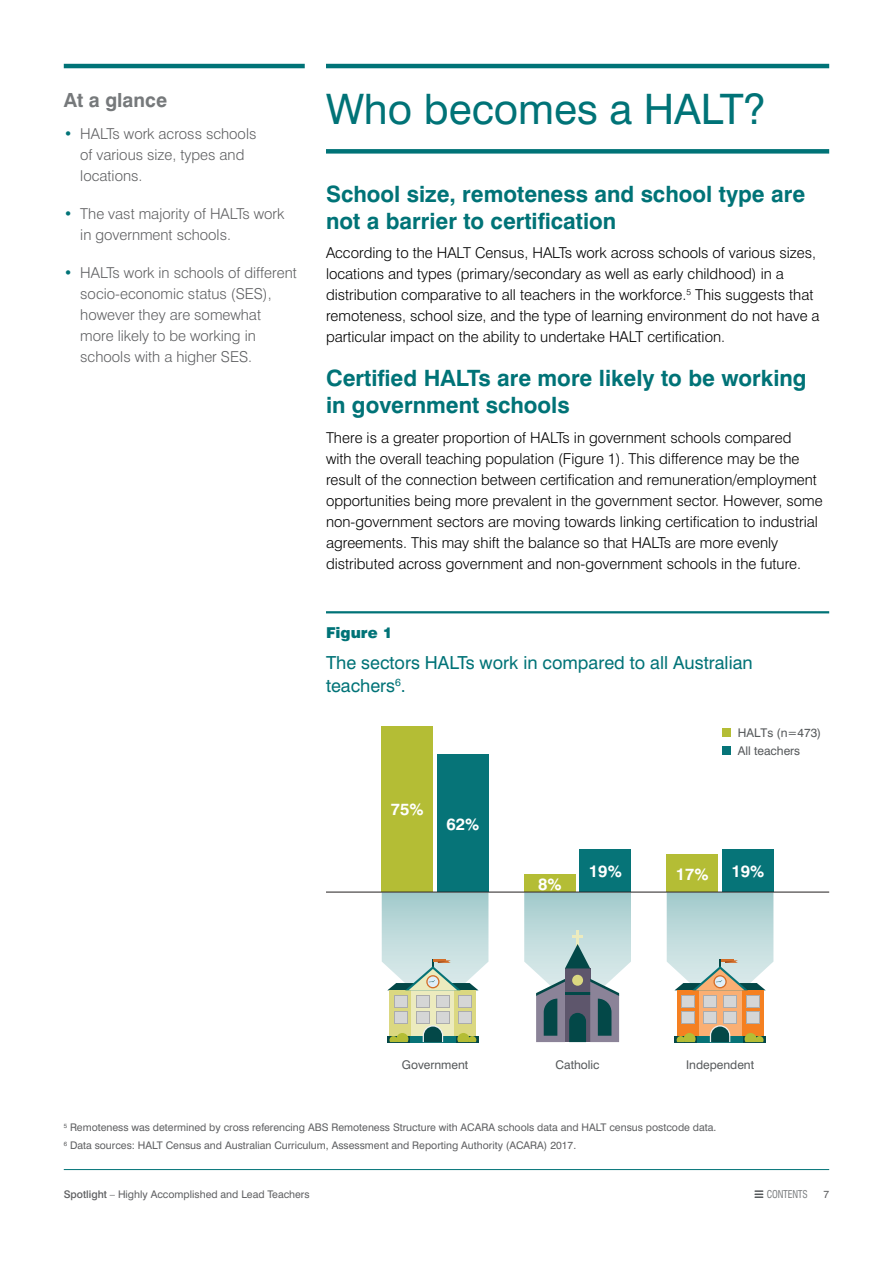
<style>
.page{position:relative;width:893px;height:1263px;background:#fff}
.page>*{position:absolute;margin:0;border:0;box-sizing:border-box;transform-origin:0 0}
.t1{font:42px "Swiss 721 BT";color:#007377}
.t2{font:700 22.5px/27px "Swiss 721 BT";color:#007377}
.t3{font:700 19.5px "Swiss 721 BT";color:#76797b}
.t4{font:18px/22.5px "Swiss 721 BT";color:#007377}
.t5{font:700 16.5px "Swiss 721 BT";color:#fff}
.t6{font:300 15px/21px "Swiss 721 BT";color:#000}
.t7{font:300 15px/21px "Swiss 721 BT";color:#5f6062}
.t8{font:900 15px "Swiss 721 BT";color:#007377}
.t9{font:12px/18.1px "Swiss 721 BT";color:#56595b}
.t10{font:10.5px/17.7px "Swiss 721 BT";color:#5f6062}
.t11{font:condensed 10.5px "Swiss 721 BT";letter-spacing:-.02em;color:#76797b;scale:.94 1}
.s1{color:#007377}
.s2{font-weight:500}
</style>
<div class="page">
<hr style="left:64px;top:1169px;width:765px;height:1px;background:#007377">
<svg style="left:755px;top:1190px;width:8px;height:8px"></svg>
<hr style="left:326px;top:64px;width:503px;height:4px;background:#007377">
<div style="left:326px;top:149px;width:503px;height:5px;background:#007377"></div>
<hr style="left:64px;top:64px;width:241px;height:4px;background:#007377">
<hr style="left:326px;top:611px;width:503px;height:2px;background:#007377">
<svg style="left:667px;top:893px;width:106px;height:98px;background:#bcd9da"></svg>
<svg style="left:524px;top:893px;width:107px;height:118px;background:#c4ddde"></svg>
<svg style="left:382px;top:893px;width:106px;height:98px;background:#bcd9da"></svg>
<div style="left:382px;top:726px;width:51px;height:166px;background:#b4bd35"></div>
<div style="left:437px;top:754px;width:51px;height:138px;background:#067478"></div>
<div style="left:580px;top:850px;width:51px;height:42px;background:#067478"></div>
<div style="left:722px;top:850px;width:51px;height:42px;background:#067478"></div>
<div style="left:524px;top:874px;width:51px;height:18px;background:#b4bd35"></div>
<div style="left:667px;top:854px;width:51px;height:38px;background:#b4bd35"></div>
<div style="left:722px;top:728px;width:8px;height:9px;background:#b4bd35"></div>
<div style="left:722px;top:746px;width:8px;height:9px;background:#067478"></div>
<hr style="left:576px;top:931px;width:3px;height:16px;background:#ecebbe">
<svg style="left:572px;top:935px;width:11px;height:3px"></svg>
<div style="left:565px;top:968px;width:25px;height:74px;background:#5e566c"></div>
<svg style="left:565px;top:944px;width:25px;height:24px"></svg>
<div style="left:572px;top:975px;width:11px;height:11px;background:#dbd881;border-radius:50%"></div>
<svg style="left:536px;top:979px;width:83px;height:63px"></svg>
<svg style="left:387px;top:1036px;width:91px;height:6px"></svg>
<div style="left:410px;top:1036px;width:45px;height:6px;background:#077377"></div>
<div style="left:389px;top:990px;width:87px;height:46px;background:#dbd881"></div>
<div style="left:412px;top:990px;width:42px;height:46px;background:#ecebbe"></div>
<svg style="left:394px;top:995px;width:13px;height:12px"></svg>
<div style="left:395px;top:996px;width:11px;height:10px;background:#d5d6d6"></div>
<div style="left:394px;top:1011px;width:13px;height:13px;background:#d5d6d6"></div>
<svg style="left:416px;top:995px;width:13px;height:12px"></svg>
<div style="left:417px;top:996px;width:11px;height:10px;background:#d5d6d6"></div>
<div style="left:416px;top:1011px;width:13px;height:13px;background:#d5d6d6"></div>
<div style="left:436px;top:995px;width:14px;height:12px;background:#d5d6d6"></div>
<div style="left:436px;top:1011px;width:14px;height:13px;background:#d5d6d6"></div>
<svg style="left:459px;top:995px;width:13px;height:12px"></svg>
<div style="left:460px;top:996px;width:11px;height:10px;background:#d5d6d6"></div>
<div style="left:459px;top:1011px;width:13px;height:13px;background:#d5d6d6"></div>
<svg style="left:387px;top:959px;width:91px;height:31px;background:#bcd0c8"></svg>
<svg style="left:423px;top:1025px;width:20px;height:17px"></svg>
<svg style="left:389px;top:1033px;width:19px;height:9px"></svg>
<svg style="left:457px;top:1033px;width:19px;height:9px"></svg>
<svg style="left:674px;top:1036px;width:92px;height:6px"></svg>
<div style="left:697px;top:1036px;width:46px;height:6px;background:#077377"></div>
<div style="left:677px;top:990px;width:87px;height:46px;background:#f58021"></div>
<div style="left:699px;top:990px;width:42px;height:46px;background:#faaf73"></div>
<div style="left:681px;top:995px;width:14px;height:12px;background:#d5d6d6"></div>
<div style="left:681px;top:1011px;width:14px;height:13px;background:#d5d6d6"></div>
<div style="left:703px;top:995px;width:14px;height:12px;background:#d5d6d6"></div>
<div style="left:703px;top:1011px;width:14px;height:13px;background:#d5d6d6"></div>
<div style="left:723px;top:995px;width:14px;height:12px;background:#d5d6d6"></div>
<div style="left:723px;top:1011px;width:14px;height:13px;background:#d5d6d6"></div>
<svg style="left:746px;top:995px;width:13px;height:12px"></svg>
<div style="left:747px;top:996px;width:11px;height:10px;background:#d5d6d6"></div>
<div style="left:746px;top:1011px;width:13px;height:13px;background:#d5d6d6"></div>
<svg style="left:674px;top:959px;width:92px;height:31px;background:#bec8bf"></svg>
<svg style="left:710px;top:1025px;width:20px;height:17px"></svg>
<svg style="left:677px;top:1033px;width:19px;height:9px"></svg>
<svg style="left:745px;top:1033px;width:18px;height:9px"></svg>
<hr style="left:326px;top:892px;width:503px;height:1px;background:#231f20">
<h3 class="t3" style="left:64px;top:88px;width:105px">At a glance</h3>
<p class="t7" style="left:80px;top:123px;width:178px;text-indent:-16px"><span class="s1">•</span> HALTs work across schools of various size, types and locations.</p>
<p class="t7" style="left:80px;top:203px;width:206px;text-indent:-16px"><span class="s1">•</span> The vast majority of HALTs work in government schools.</p>
<p class="t7" style="left:80px;top:262px;width:218px;text-indent:-16px"><span class="s1">•</span> HALTs work in schools of different socio-economic status (SES), however they are somewhat more likely to be working in schools with a higher SES.</p>
<h1 class="t1" style="left:326px;top:83px;width:441px">Who becomes a HALT?</h1>
<h2 class="t2" style="left:326px;top:180px;width:481px">School size, remoteness and school type are not a barrier to certification</h2>
<p class="t6" style="left:326px;top:242px;width:495px">According to the HALT Census, HALTs work across schools of various sizes, locations and types (primary/secondary as well as early childhood) in a distribution comparative to all teachers in the workforce.<sup>5</sup> This suggests that remoteness, school size, and the type of learning environment do not have a particular impact on the ability to undertake HALT certification.</p>
<h2 class="t2" style="left:326px;top:364px;width:482px">Certified HALTs are more likely to be working in government schools</h2>
<p class="t6" style="left:326px;top:427px;width:498px">There is a greater proportion of HALTs in government schools compared<br>with the overall teaching population (Figure 1). This difference may be the result of the connection between certification and remuneration/employment opportunities being more prevalent in the government sector. However, some non-government sectors are moving towards linking certification to industrial agreements. This may shift the balance so that HALTs are more evenly distributed across government and non-government schools in the future.</p>
<p class="t8" style="left:326px;top:624px;width:68px">Figure 1</p>
<p class="t4" style="left:326px;top:651px;width:428px">The sectors HALTs work in compared to all Australian teachers<sup>6</sup>.</p>
<p class="t5" style="left:391px;top:799px;width:34px">75%</p>
<p class="t5" style="left:446px;top:814px;width:34px">62%</p>
<p class="t9" style="left:738px;top:723px;width:85px">HALTs (n=473)<br>All teachers</p>
<p class="t5" style="left:538px;top:873px;width:25px">8%</p>
<p class="t5" style="left:589px;top:861px;width:34px">19%</p>
<p class="t5" style="left:676px;top:864px;width:34px">17%</p>
<p class="t5" style="left:731px;top:861px;width:34px">19%</p>
<p class="t9" style="left:402px;top:1055px;width:68px">Government</p>
<p class="t9" style="left:556px;top:1055px;width:45px">Catholic</p>
<p class="t9" style="left:686px;top:1055px;width:70px">Independent</p>
<p class="t10" style="left:64px;top:1118px;width:654px"><sup>5</sup> Remoteness was determined by cross referencing ABS Remoteness Structure with ACARA schools data and HALT census postcode data.<br><sup>6</sup> Data sources: HALT Census and Australian Curriculum, Assessment and Reporting Authority (ACARA) 2017.</p>
<p class="t10" style="left:64px;top:1185px;width:247px"><span class="s2">Spotlight</span> – Highly Accomplished and Lead Teachers</p>
<p class="t11" style="left:767px;top:1188px;width:45px">CONTENTS</p>
<p class="t10" style="left:823px;top:1185px;width:7px">7</p>
</div>
